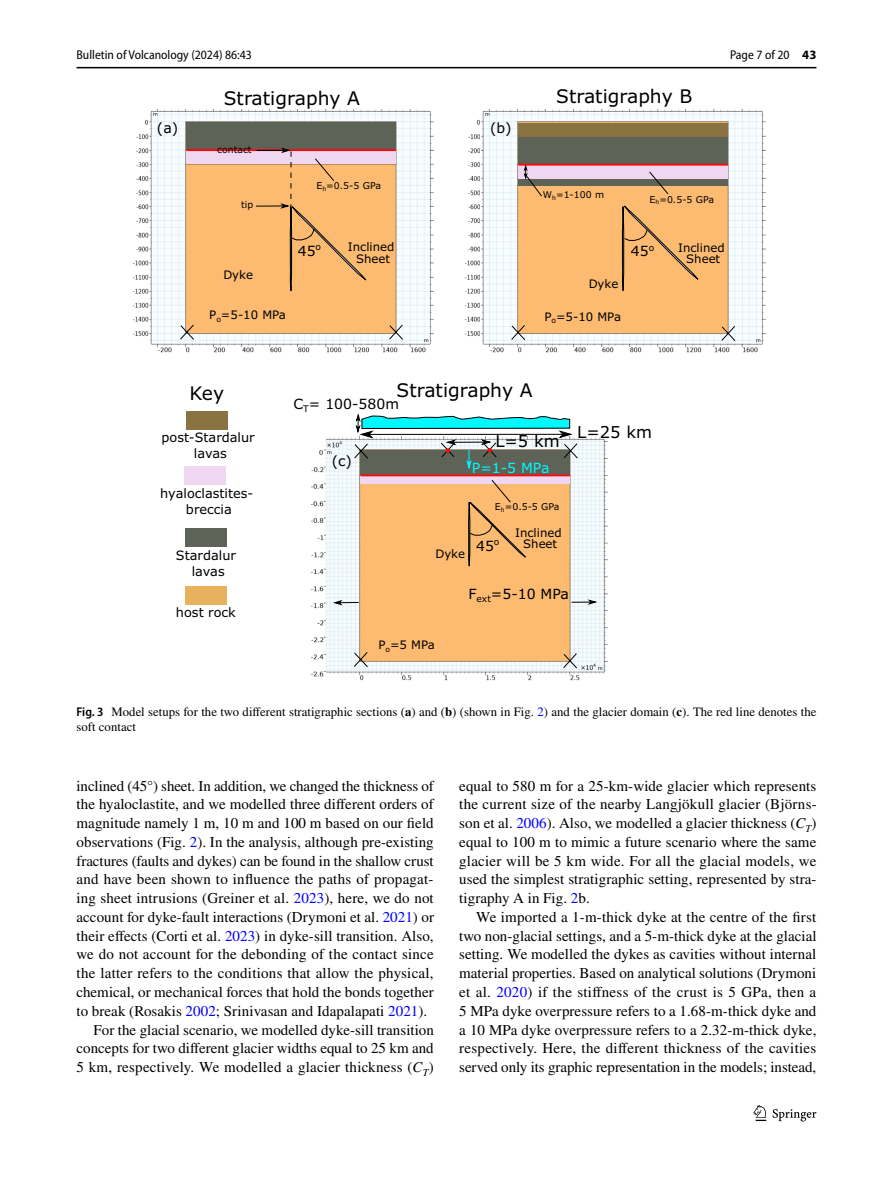
<style>
.page{position:relative;width:893px;height:1187px;background:#fff}
.page>*{position:absolute;margin:0;border:0;box-sizing:border-box;transform-origin:0 0}
.t1{font:18.75px "Verdana 3";color:#000}
.t2{font:16.35px "Verdana 3";color:#000}
.t3{font:15px/18.8px "STIX";letter-spacing:.005em;color:#000;text-align:justify}
.t4{font:14.1px "Verdana 3";color:#000}
.t5{font:14.1px "Verdana 3";color:#00f8ff}
.t6{font:12.9px/16px "Verdana 3";color:#000;text-align:center}
.t7{font:12.75px/15px "STIX";color:#000}
.t8{font:semi-condensed 12.75px "Myriad Pro";color:#000}
.t9{font:11.7px "Verdana 3";color:#000}
.t10{font:9.3px "Verdana 3";color:#000}
.s1{font-weight:700;font-stretch:normal}
.s2{font-family:"Myriad Pro";font-weight:600;font-stretch:semi-condensed}
.s3{font-weight:700}
.s4{color:#00f}
.s5{font-style:italic}
</style>
<div class="page">
<hr style="left:77px;top:67px;width:739px;height:1px;background:#000">
<svg style="left:753px;top:1105px;width:13px;height:15px"></svg>
<svg style="left:773px;top:1109px;width:43px;height:12px"></svg>
<img style="left:481px;top:109px;width:285px;height:244px">
<svg style="left:510px;top:324px;width:226px;height:18px"></svg>
<div style="left:518px;top:179px;width:210px;height:6px;background:#5d6357"></div>
<div style="left:518px;top:137px;width:210px;height:27px;background:#5d6357"></div>
<div style="left:518px;top:165px;width:210px;height:13px;background:#efd7f2"></div>
<div style="left:518px;top:123px;width:210px;height:13px;background:#897341"></div>
<div style="left:185px;top:586px;width:41px;height:18px;background:#e8b15d"></div>
<div style="left:185px;top:529px;width:42px;height:18px;background:#5d6357"></div>
<div style="left:184px;top:467px;width:42px;height:18px;background:#efd7f2"></div>
<div style="left:186px;top:411px;width:42px;height:18px;background:#897341"></div>
<hr style="left:518px;top:164px;width:210px;height:2px;background:#ff0808">
<img style="left:149px;top:109px;width:285px;height:244px">
<svg style="left:179px;top:324px;width:225px;height:17px"></svg>
<div style="left:186px;top:122px;width:210px;height:28px;background:#5d6357"></div>
<div style="left:186px;top:150px;width:210px;height:14px;background:#efd7f2"></div>
<hr style="left:186px;top:149px;width:210px;height:2px;background:#ff0808">
<img style="left:325px;top:437px;width:282px;height:243px">
<svg style="left:353px;top:651px;width:225px;height:18px"></svg>
<div style="left:360px;top:450px;width:210px;height:25px;background:#5d6357"></div>
<svg style="left:360px;top:476px;width:210px;height:8px"></svg>
<hr style="left:360px;top:474px;width:210px;height:2px;background:#ff0808">
<svg style="left:622px;top:171px;width:83px;height:120px;background:#e6af72"></svg>
<svg style="left:353px;top:413px;width:226px;height:56px"></svg>
<svg style="left:572px;top:599px;width:25px;height:5px"></svg>
<svg style="left:333px;top:600px;width:26px;height:5px"></svg>
<svg style="left:468px;top:479px;width:63px;height:88px;background:#ecb171"></svg>
<svg style="left:524px;top:164px;width:19px;height:33px"></svg>
<hr style="left:256px;top:205px;width:31px;height:1px;background:#000">
<hr style="left:257px;top:150px;width:31px;height:1px;background:#000">
<svg style="left:280px;top:148px;width:93px;height:144px;background:#f2b577"></svg>
<img style="left:133px;top:119px;width:15px;height:217px">
<img style="left:465px;top:119px;width:15px;height:217px">
<img style="left:311px;top:449px;width:14px;height:228px">
<p class="t8" style="left:77px;top:48px;width:177px">Bulletin of Volcanology (2024) 86:43</p>
<p class="t8" style="left:730px;top:48px;width:88px">Page 7 of 20 <span class="s1">43</span></p>
<p class="t1" style="left:224px;top:85px;width:138px">Stratigraphy A</p>
<p class="t4" style="left:157px;top:119px;width:23px">(a)</p>
<p class="t4" style="left:490px;top:118px;width:23px">(b)</p>
<p class="t10" style="left:217px;top:143px;width:36px">contact</p>
<p class="t10" style="left:241px;top:198px;width:14px">tip</p>
<p class="t10" style="left:316px;top:179px;width:66px">E<sub>h</sub>=0.5-5 GPa</p>
<p class="t1" style="left:556px;top:83px;width:138px">Stratigraphy B</p>
<p class="t10" style="left:543px;top:188px;width:63px">W<sub>h</sub>=1-100 m</p>
<p class="t10" style="left:650px;top:193px;width:66px">E<sub>h</sub>=0.5-5 GPa</p>
<p class="t9" style="left:223px;top:266px;width:31px">Dyke</p>
<p class="t9" style="left:209px;top:307px;width:78px">P<sub>o</sub>=5-10 MPa</p>
<p class="t9" style="left:348px;top:239px;width:48px">Inclined</p>
<p class="t4" style="left:298px;top:241px;width:25px">45<sup>o</sup></p>
<p class="t4" style="left:631px;top:241px;width:25px">45<sup>o</sup></p>
<p class="t9" style="left:356px;top:250px;width:35px">Sheet</p>
<p class="t9" style="left:589px;top:276px;width:31px">Dyke</p>
<p class="t9" style="left:544px;top:308px;width:78px">P<sub>o</sub>=5-10 MPa</p>
<p class="t1" style="left:189px;top:380px;width:36px">Key</p>
<p class="t6" style="left:162px;top:429px;width:95px">post-Stardalur lavas</p>
<p class="t6" style="left:160px;top:485px;width:95px">hyaloclastites&shy;breccia</p>
<p class="t6" style="left:176px;top:547px;width:62px">Stardalur lavas</p>
<p class="t6" style="left:176px;top:604px;width:61px">host rock</p>
<p class="t1" style="left:397px;top:377px;width:138px">Stratigraphy A</p>
<p class="t4" style="left:293px;top:394px;width:107px">C<sub>T</sub>= 100-580m</p>
<p class="t4" style="left:332px;top:451px;width:22px">(c)</p>
<p class="t2" style="left:495px;top:430px;width:66px">L=5 km</p>
<p class="t5" style="left:472px;top:458px;width:79px">P=1-5 MPa</p>
<p class="t2" style="left:577px;top:421px;width:76px">L=25 km</p>
<p class="t9" style="left:435px;top:546px;width:31px">Dyke</p>
<p class="t10" style="left:495px;top:500px;width:66px">E<sub>h</sub>=0.5-5 GPa</p>
<p class="t4" style="left:476px;top:536px;width:25px">45<sup>o</sup></p>
<p class="t9" style="left:515px;top:524px;width:48px">Inclined</p>
<p class="t9" style="left:523px;top:536px;width:35px">Sheet</p>
<p class="t4" style="left:468px;top:584px;width:102px">F<sub>ext</sub>=5-10 MPa</p>
<p class="t9" style="left:378px;top:637px;width:58px">P<sub>o</sub>=5 MPa</p>
<p class="t9" style="left:678px;top:239px;width:48px">Inclined</p>
<p class="t9" style="left:686px;top:251px;width:35px">Sheet</p>
<p class="t7" style="left:77px;top:705px;width:741px"><span class="s2">Fig. 3</span> Model setups for the two different stratigraphic sections (<span class="s3">a</span>) and (<span class="s3">b</span>) (shown in Fig. <span class="s4">2</span>) and the glacier domain (<span class="s3">c</span>). The red line denotes the soft contact</p>
<p class="t3" style="left:77px;top:777px;width:359px">inclined (45°) sheet. In addition, we changed the thickness of</p>
<p class="t3" style="left:77px;top:796px;width:359px">the hyaloclastite, and we modelled three different orders of</p>
<p class="t3" style="left:77px;top:814px;width:359px">magnitude namely 1 m, 10 m and 100 m based on our field</p>
<p class="t3" style="left:77px;top:833px;width:359px">observations (Fig. <span class="s4">2</span>). In the analysis, although pre-existing</p>
<p class="t3" style="left:77px;top:852px;width:359px">fractures (faults and dykes) can be found in the shallow crust</p>
<p class="t3" style="left:77px;top:871px;width:358px">and have been shown to influence the paths of propagat-</p>
<p class="t3" style="left:77px;top:889px;width:359px">ing sheet intrusions (Greiner et al. <span class="s4">2023</span>), here, we do not</p>
<p class="t3" style="left:77px;top:908px;width:359px">account for dyke-fault interactions (Drymoni et al. <span class="s4">2021</span>) or</p>
<p class="t3" style="left:77px;top:927px;width:359px">their effects (Corti et al. <span class="s4">2023</span>) in dyke-sill transition. Also,</p>
<p class="t3" style="left:77px;top:946px;width:359px">we do not account for the debonding of the contact since</p>
<p class="t3" style="left:77px;top:964px;width:359px">the latter refers to the conditions that allow the physical,</p>
<p class="t3" style="left:77px;top:983px;width:359px">chemical, or mechanical forces that hold the bonds together</p>
<p class="t3" style="left:77px;top:1002px;width:352px">to break (Rosakis <span class="s4">2002</span>; Srinivasan and Idapalapati <span class="s4">2021</span>).</p>
<p class="t3" style="left:94px;top:1021px;width:342px">For the glacial scenario, we modelled dyke-sill transition</p>
<p class="t3" style="left:77px;top:1039px;width:359px">concepts for two different glacier widths equal to 25 km and</p>
<p class="t3" style="left:77px;top:1058px;width:359px">5 km, respectively. We modelled a glacier thickness (<span class="s5">C</span><sub>T</sub>)</p>
<p class="t3" style="left:459px;top:777px;width:359px">equal to 580 m for a 25-km-wide glacier which represents the current size of the nearby Langjökull glacier (Björns&shy;son et al. <span class="s4">2006</span>). Also, we modelled a glacier thickness (<span class="s5">C</span><sub>T</sub>) equal to 100 m to mimic a future scenario where the same glacier will be 5 km wide. For all the glacial models, we used the simplest stratigraphic setting, represented by stra&shy;tigraphy A in Fig. <span class="s4">2</span>b.</p>
<p class="t3" style="left:459px;top:908px;width:359px;text-indent:17px">We imported a 1-m-thick dyke at the centre of the first two non-glacial settings, and a 5-m-thick dyke at the glacial setting. We modelled the dykes as cavities without internal material properties. Based on analytical solutions (Drymoni et al. <span class="s4">2020</span>) if the stiffness of the crust is 5 GPa, then a 5 MPa dyke overpressure refers to a 1.68-m-thick dyke and a 10 MPa dyke overpressure refers to a 2.32-m-thick dyke, respectively. Here, the different thickness of the cavities served only its graphic representation in the models; instead,</p>
</div>
